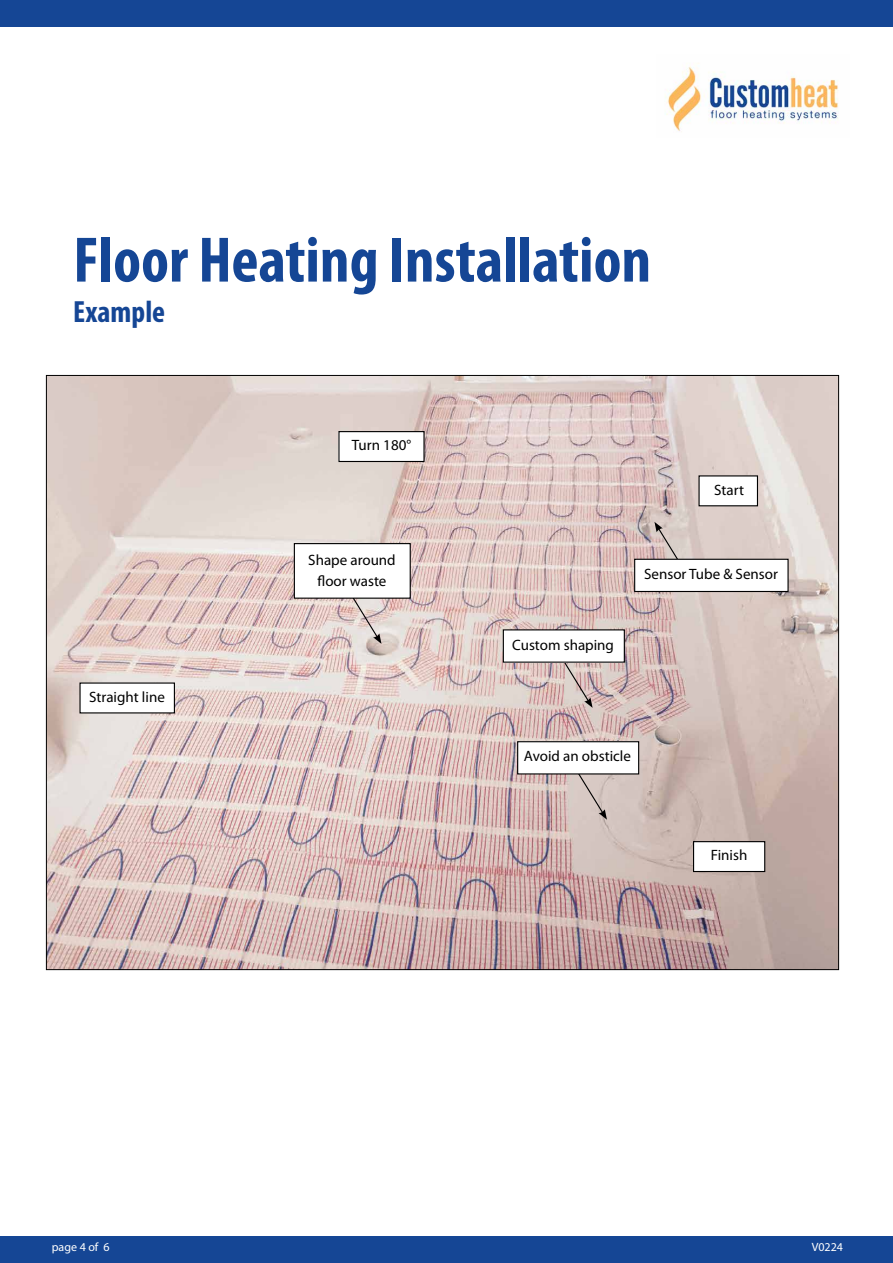
<style>
.page{position:relative;width:893px;height:1263px;background:#fff}
.page>*{position:absolute;margin:0;border:0;box-sizing:border-box;transform-origin:0 0}
.t1{font:700 condensed 64.8px "Myriad Pro";color:#154695}
.t2{font:700 condensed 30.75px "Myriad Pro";color:#154695}
.t3{font:15px/21px "Myriad Pro";color:#000;text-align:center}
.t4{font:12px "Myriad Pro";color:#fff}
</style>
<div class="page">
<div style="left:0;top:1236px;width:893px;height:27px;background:#154695"></div>
<div style="left:0;top:0;width:893px;height:27px;background:#154695"></div>
<img style="left:665px;top:63px;width:174px;height:68px">
<img style="left:48px;top:377px;width:789px;height:591px">
<div style="left:339px;top:432px;width:85px;height:29px;background:#fff"></div>
<div style="left:338px;top:431px;width:87px;height:31px;border:1px solid #000"></div>
<div style="left:699px;top:476px;width:58px;height:30px;background:#fff"></div>
<div style="left:694px;top:842px;width:71px;height:29px;background:#fff"></div>
<div style="left:693px;top:841px;width:72px;height:31px;border:1px solid #000"></div>
<div style="left:80px;top:683px;width:94px;height:30px;background:#fff"></div>
<svg style="left:350px;top:599px;width:31px;height:45px"></svg>
<svg style="left:561px;top:663px;width:32px;height:45px"></svg>
<svg style="left:654px;top:522px;width:32px;height:37px"></svg>
<svg style="left:576px;top:774px;width:31px;height:46px"></svg>
<div style="left:294px;top:544px;width:116px;height:54px;background:#fff"></div>
<div style="left:294px;top:543px;width:117px;height:56px;border:1px solid #000"></div>
<div style="left:503px;top:630px;width:121px;height:32px;background:#fff"></div>
<div style="left:635px;top:559px;width:153px;height:32px;background:#fff"></div>
<div style="left:634px;top:559px;width:155px;height:33px;border:1px solid #000"></div>
<div style="left:518px;top:742px;width:121px;height:32px;background:#fff"></div>
<div style="left:517px;top:741px;width:122px;height:33px;border:1px solid #000"></div>
<h1 class="t1" style="left:73px;top:219px;width:579px">Floor Heating Installation</h1>
<h2 class="t2" style="left:73px;top:292px;width:93px">Example</h2>
<p class="t3" style="left:89px;top:686px;width:77px">Straight line</p>
<p class="t3" style="left:352px;top:434px;width:61px">Turn 180°</p>
<p class="t3" style="left:308px;top:549px;width:89px">Shape around floor waste</p>
<p class="t3" style="left:512px;top:634px;width:103px">Custom shaping</p>
<p class="t3" style="left:714px;top:479px;width:31px">Start</p>
<p class="t3" style="left:644px;top:563px;width:135px">Sensor Tube &amp; Sensor</p>
<p class="t3" style="left:524px;top:745px;width:109px">Avoid an obsticle</p>
<p class="t3" style="left:711px;top:844px;width:38px">Finish</p>
<p class="t4" style="left:52px;top:1240px;width:59px">page 4 of 6</p>
<p class="t4" style="left:812px;top:1240px;width:33px">V0224</p>
</div>
